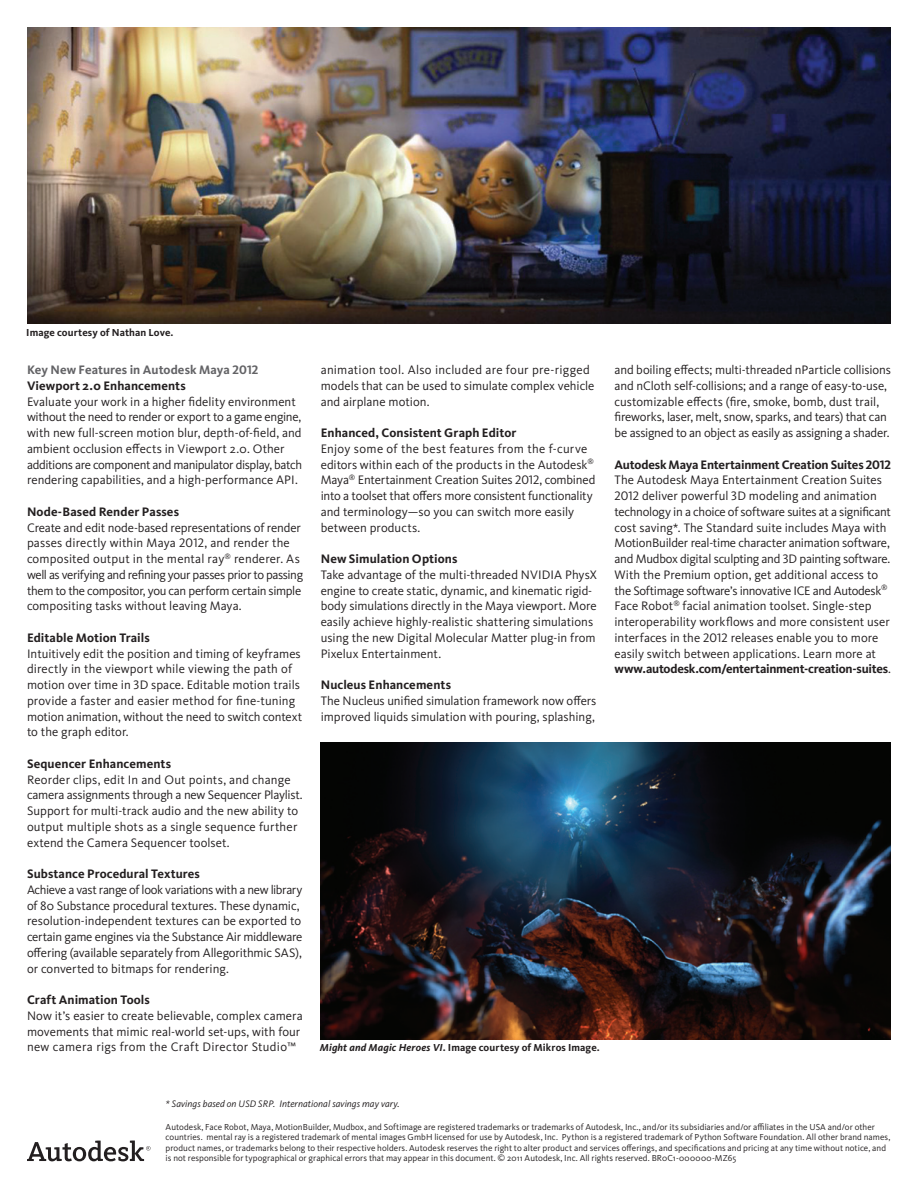
<style>
.page{position:relative;width:918px;height:1188px;background:#fff}
.page>*{position:absolute;margin:0;border:0;box-sizing:border-box;transform-origin:0 0}
.t1{font:12.75px/15.8px "Kievit Pro";color:#231f20}
.t2{font:700 12.75px "Kievit Pro";letter-spacing:.005em;color:#231f20}
.t3{font:700 12.75px "Kievit Pro";letter-spacing:-.015em;color:#231f20}
.t4{font:700 12.75px "Kievit Pro";color:#636366}
.t5{font:700 10.5px "Kievit Pro";letter-spacing:.01em;color:#231f20}
.t6{font:italic 9.75px "Kievit Pro";letter-spacing:.005em;color:#231f20}
.t7{font:9px/10.5px "Kievit Pro";letter-spacing:.005em;color:#231f20}
.s1{font-weight:700}
.s2{font-style:italic}
</style>
<div class="page">
<img style="left:321px;top:742px;width:570px;height:297px">
<img style="left:27px;top:27px;width:864px;height:297px">
<svg style="left:27px;top:1140px;width:124px;height:21px"></svg>
<p class="t5" style="left:26px;top:327px;width:149px">Image courtesy of Nathan Love.</p>
<p class="t4" style="left:27px;top:362px;width:233px">Key New Features in Autodesk Maya 2012</p>
<p class="t2" style="left:27px;top:378px;width:160px">Viewport 2.0 Enhancements</p>
<p class="t1" style="left:27px;top:393px;width:277px">Evaluate your work in a higher fidelity environment without the need to render or export to a game engine, with new full-screen motion blur, depth-of-field, and ambient occlusion effects in Viewport 2.0. Other additions are component and manipulator display, batch rendering capabilities, and a high-performance API.</p>
<p class="t2" style="left:27px;top:504px;width:154px">Node-Based Render Passes</p>
<p class="t1" style="left:27px;top:519px;width:278px">Create and edit node-based representations of render passes directly within Maya 2012, and render the composited output in the mental ray<sup>®</sup> renderer. As well as verifying and refining your passes prior to passing them to the compositor, you can perform certain simple compositing tasks without leaving Maya.</p>
<p class="t2" style="left:27px;top:630px;width:124px">Editable Motion Trails</p>
<p class="t1" style="left:27px;top:645px;width:277px">Intuitively edit the position and timing of keyframes directly in the viewport while viewing the path of motion over time in 3D space. Editable motion trails provide a faster and easier method for fine-tuning motion animation, without the need to switch context to the graph editor.</p>
<p class="t2" style="left:27px;top:756px;width:146px">Sequencer Enhancements</p>
<p class="t1" style="left:27px;top:771px;width:277px">Reorder clips, edit In and Out points, and change camera assignments through a new Sequencer Playlist.<br>Support for multi-track audio and the new ability to output multiple shots as a single sequence further extend the Camera Sequencer toolset.</p>
<p class="t2" style="left:27px;top:866px;width:175px">Substance Procedural Textures</p>
<p class="t1" style="left:27px;top:882px;width:277px">Achieve a vast range of look variations with a new library of 80 Substance procedural textures. These dynamic, resolution-independent textures can be exported to certain game engines via the Substance Air middleware offering (available separately from Allegorithmic SAS), or converted to bitmaps for rendering.</p>
<p class="t2" style="left:27px;top:992px;width:124px">Craft Animation Tools</p>
<p class="t1" style="left:27px;top:1008px;width:277px">Now it’s easier to create believable, complex camera movements that mimic real-world set-ups, with four new camera rigs from the Craft Director Studio™</p>
<p class="t1" style="left:321px;top:362px;width:275px">animation tool. Also included are four pre-rigged models that can be used to simulate complex vehicle and airplane motion.</p>
<p class="t2" style="left:321px;top:425px;width:197px">Enhanced, Consistent Graph Editor</p>
<p class="t1" style="left:321px;top:441px;width:276px">Enjoy some of the best features from the f-curve editors within each of the products in the Autodesk<sup>® </sup>Maya<sup>®</sup> Entertainment Creation Suites 2012, combined into a toolset that offers more consistent functionality and terminology—so you can switch more easily between products.</p>
<p class="t2" style="left:321px;top:551px;width:138px">New Simulation Options</p>
<p class="t1" style="left:321px;top:567px;width:278px">Take advantage of the multi-threaded NVIDIA PhysX engine to create static, dynamic, and kinematic rigid&shy;body simulations directly in the Maya viewport. More easily achieve highly-realistic shattering simulations using the new Digital Molecular Matter plug-in from Pixelux Entertainment.</p>
<p class="t2" style="left:321px;top:677px;width:132px">Nucleus Enhancements</p>
<p class="t1" style="left:321px;top:693px;width:277px">The Nucleus unified simulation framework now offers improved liquids simulation with pouring, splashing,</p>
<p class="t1" style="left:615px;top:362px;width:278px">and boiling effects; multi-threaded nParticle collisions and nCloth self-collisions; and a range of easy-to-use, customizable effects (fire, smoke, bomb, dust trail, fireworks, laser, melt, snow, sparks, and tears) that can be assigned to an object as easily as assigning a shader.</p>
<p class="t3" style="left:615px;top:457px;width:278px">Autodesk Maya Entertainment Creation Suites 2012</p>
<p class="t1" style="left:615px;top:472px;width:278px">The Autodesk Maya Entertainment Creation Suites 2012 deliver powerful 3D modeling and animation technology in a choice of software suites at a significant cost saving*. The Standard suite includes Maya with MotionBuilder real-time character animation software, and Mudbox digital sculpting and 3D painting software.<br>With the Premium option, get additional access to the Softimage software’s innovative ICE and Autodesk<sup>® </sup>Face Robot<sup>®</sup> facial animation toolset. Single-step interoperability workflows and more consistent user interfaces in the 2012 releases enable you to more easily switch between applications. Learn more at <span class="s1">www.autodesk.com/entertainment-creation-suites</span>.</p>
<p class="t5" style="left:320px;top:1042px;width:281px"><span class="s2">Might and Magic Heroes VI</span>. Image courtesy of Mikros Image.</p>
<p class="t6" style="left:166px;top:1098px;width:236px">* Savings based on USD SRP. International savings may vary.</p>
<p class="t7" style="left:166px;top:1121px;width:726px">Autodesk, Face Robot, Maya, MotionBuilder, Mudbox, and Softimage are registered trademarks or trademarks of Autodesk, Inc., and/or its subsidiaries and/or affiliates in the USA and/or other countries. mental ray is a registered trademark of mental images GmbH licensed for use by Autodesk, Inc. Python is a registered trademark of Python Software Foundation. All other brand names, product names, or trademarks belong to their respective holders. Autodesk reserves the right to alter product and services offerings, and specifications and pricing at any time without notice, and is not responsible for typographical or graphical errors that may appear in this document. © 2011 Autodesk, Inc. All rights reserved. BR0C1-000000-MZ65</p>
</div>
